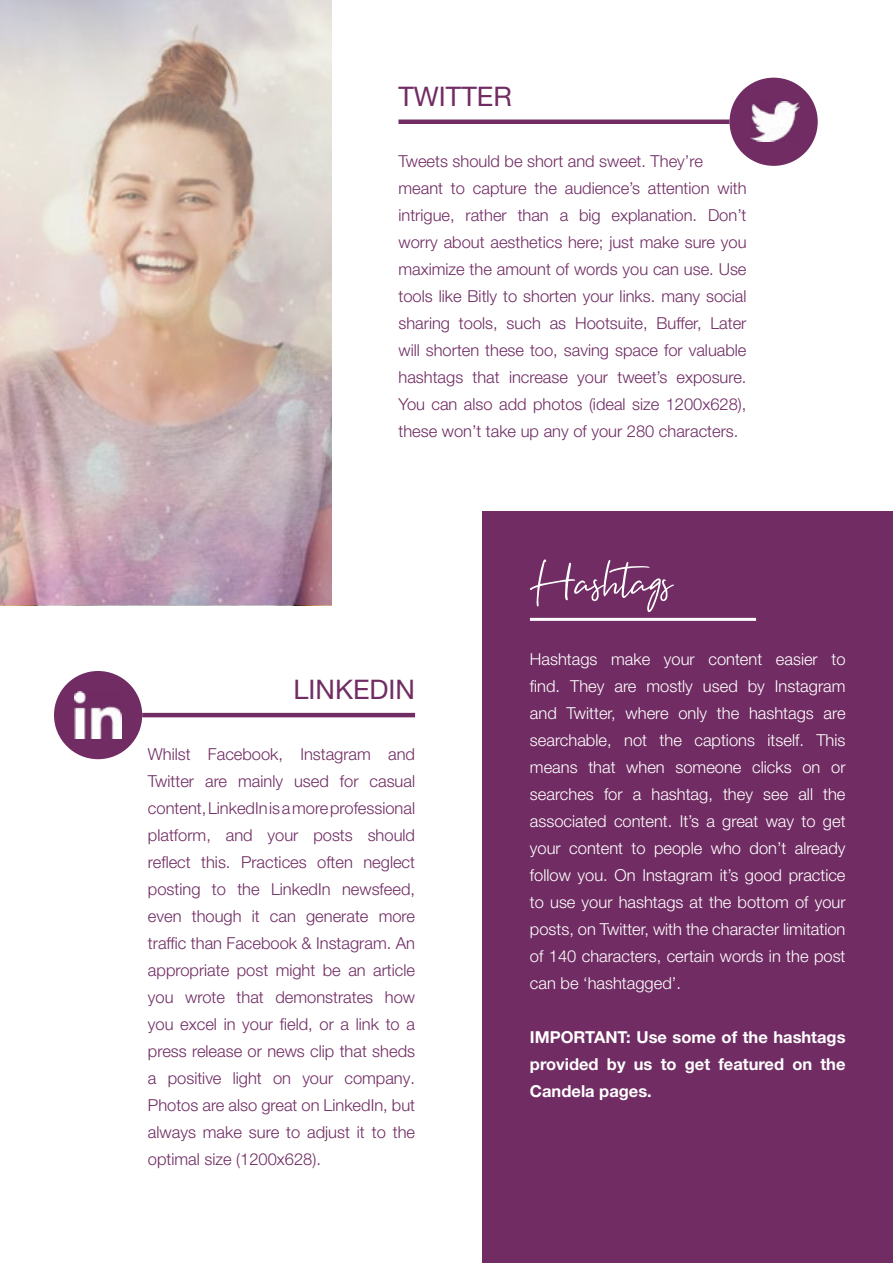
<style>
.page{position:relative;width:893px;height:1263px;background:#fff}
.page>*{position:absolute;margin:0;border:0;box-sizing:border-box;transform-origin:0 0}
.t1{font:58.5px "Brown Pen";color:#fff}
.t2{font:27px "Helvetica Neue LT Pro";color:#702c63}
.t3{font:300 16.5px/27px "Helvetica Neue LT Pro";color:#702c63}
.t4{font:300 16.5px/27px "Helvetica Neue LT Pro";color:#fff;text-align:justify}
.t5{font:700 16.5px/27px "Helvetica Neue LT Pro";color:#fff;text-align:justify}
</style>
<div class="page">
<img style="left:0;top:0;width:331px;height:604px">
<div style="left:398px;top:119px;width:331px;height:5px;background:#702c63"></div>
<div style="left:729px;top:78px;width:89px;height:88px;background:#702c63;border-radius:50%"></div>
<img style="left:750px;top:101px;width:49px;height:41px">
<div style="left:482px;top:512px;width:411px;height:751px;background:#702c63"></div>
<hr style="left:142px;top:713px;width:273px;height:4px;background:#702c63">
<div style="left:54px;top:671px;width:88px;height:88px;background:#702c63;border-radius:50%"></div>
<img style="left:74px;top:691px;width:48px;height:48px">
<hr style="left:530px;top:618px;width:226px;height:3px;background:#fff">
<h2 class="t2" style="left:398px;top:80px;width:115px">TWITTER</h2>
<p class="t3" style="left:398px;top:147px;width:350px">Tweets should be short and sweet. They’re meant to capture the audience’s attention with intrigue, rather than a big explanation. Don’t worry about aesthetics here; just make sure you maximize the amount of words you can use. Use tools like Bitly to shorten your links. many social sharing tools, such as Hootsuite, Buffer, Later will shorten these too, saving space for valuable hashtags that increase your tweet’s exposure.<br>You can also add photos (ideal size 1200x628), these won’t take up any of your 280 characters.</p>
<h2 class="t2" style="left:294px;top:673px;width:123px">LINKEDIN</h2>
<p class="t3" style="left:148px;top:740px;width:269px;text-align:justify">Whilst Facebook, Instagram and Twitter are mainly used for casual content, LinkedIn is a more professional platform, and your posts should reflect this. Practices often neglect posting to the LinkedIn newsfeed, even though it can generate more traffic than Facebook &amp; Instagram. An appropriate post might be an article you wrote that demonstrates how you excel in your field, or a link to a press release or news clip that sheds a positive light on your company.<br>Photos are also great on LinkedIn, but always make sure to adjust it to the optimal size (1200x628).</p>
<h1 class="t1" style="left:530px;top:555px;width:144px">Hashtags</h1>
<p class="t4" style="left:530px;top:645px;width:317px">Hashtags make your content easier to find. They are mostly used by Instagram and Twitter, where only the hashtags are searchable, not the captions itself. This means that when someone clicks on or searches for a hashtag, they see all the associated content. It’s a great way to get your content to people who don’t already follow you. On Instagram it’s good practice to use your hashtags at the bottom of your posts, on Twitter, with the character limitation of 140 characters, certain words in the post can be ‘hashtagged’.</p>
<p class="t5" style="left:530px;top:1023px;width:317px">IMPORTANT: Use some of the hashtags provided by us to get featured on the Candela pages.</p>
</div>
